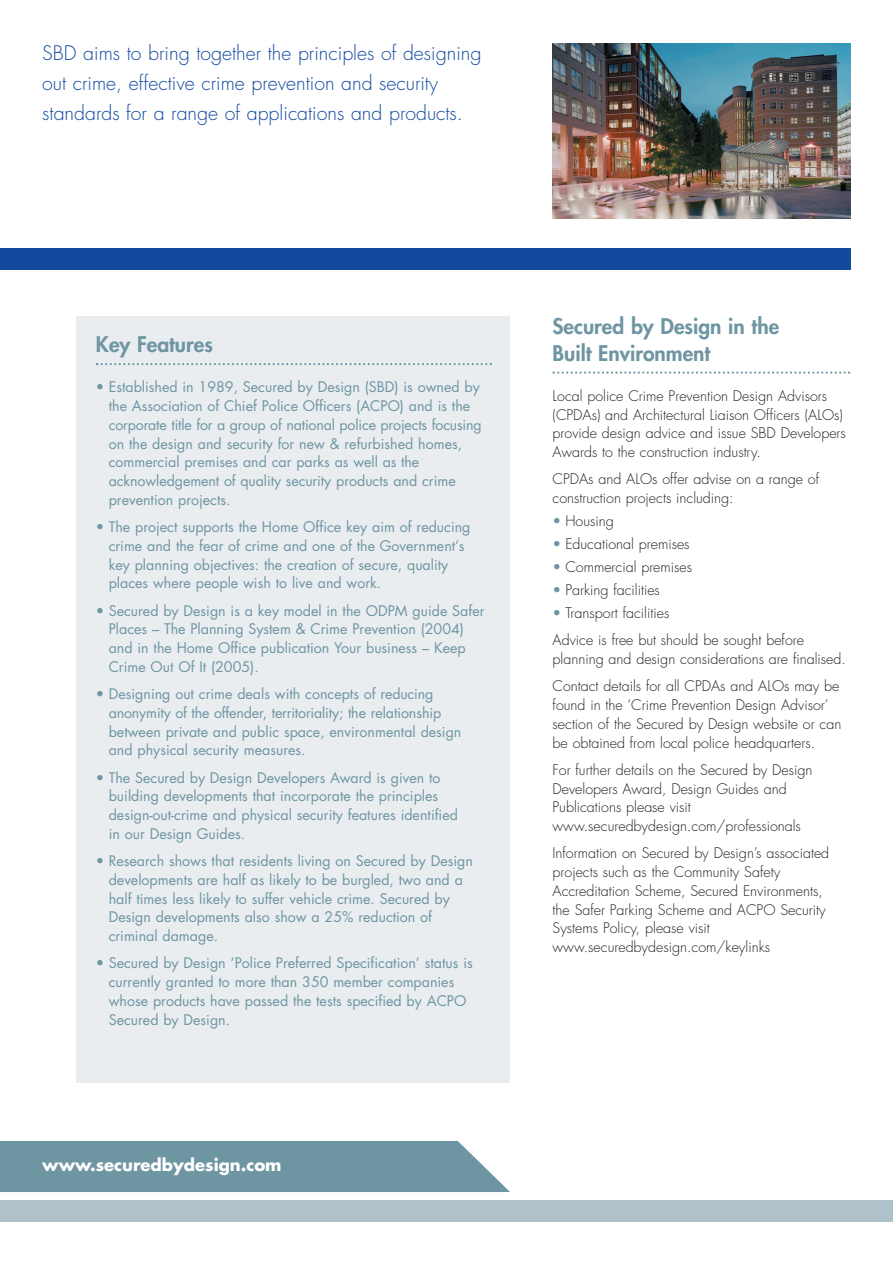
<style>
.page{position:relative;width:893px;height:1263px;background:#fff}
.page>*{position:absolute;margin:0;border:0;box-sizing:border-box;transform-origin:0 0}
.t1{font:800 21px/27px "Futura";color:#6e95a2}
.t2{font:300 19.5px/30px "Futura";color:#13499f}
.t3{font:700 16.5px "Futura";color:#fff}
.t4{font:14.25px/18.8px "Futura";color:#6e95a2}
.t5{font:300 14.25px/18.8px "Futura";color:#231f20}
.s1{color:#6e95a2}
</style>
<div class="page">
<div style="left:0;top:248px;width:850px;height:21px;background:#13499f"></div>
<div style="left:0;top:1141px;width:510px;height:51px;background:#6e95a2"></div>
<svg style="left:553px;top:371px;width:297px;height:3px"></svg>
<div style="left:76px;top:316px;width:434px;height:767px;background:#e9edf0"></div>
<svg style="left:96px;top:363px;width:396px;height:2px"></svg>
<img style="left:553px;top:44px;width:297px;height:174px">
<div style="left:0;top:1200px;width:892px;height:22px;background:#afc1c9"></div>
<h2 class="t2" style="left:42px;top:40px;width:441px">SBD aims to bring together the principles of designing out crime, effective crime prevention and security standards for a range of applications and products.</h2>
<h1 class="t1" style="left:96px;top:333px;width:119px">Key Features</h1>
<p class="t4" style="left:109px;top:379px;width:374px;text-indent:-13px">• Established in 1989, Secured by Design (SBD) is owned by the Association of Chief Police Officers (ACPO) and is the corporate title for a group of national police projects focusing on the design and security for new &amp; refurbished homes, commercial premises and car parks as well as the acknowledgement of quality security products and crime prevention projects.</p>
<p class="t4" style="left:109px;top:519px;width:363px;text-indent:-13px">• The project supports the Home Office key aim of reducing crime and the fear of crime and one of the Government’s key planning objectives: the creation of secure, quality places where people wish to live and work.</p>
<p class="t4" style="left:109px;top:602px;width:377px;text-indent:-13px">• Secured by Design is a key model in the ODPM guide Safer Places – The Planning System &amp; Crime Prevention (2004) and in the Home Office publication Your business – Keep Crime Out Of It (2005).</p>
<p class="t4" style="left:109px;top:686px;width:354px;text-indent:-13px">• Designing out crime deals with concepts of reducing anonymity of the offender, territoriality; the relationship between private and public space, environmental design and physical security measures.</p>
<p class="t4" style="left:109px;top:769px;width:351px;text-indent:-13px">• The Secured by Design Developers Award is given to building developments that incorporate the principles design-out-crime and physical security features identified in our Design Guides.</p>
<p class="t4" style="left:109px;top:853px;width:366px;text-indent:-13px">• Research shows that residents living on Secured by Design developments are half as likely to be burgled, two and a half times less likely to suffer vehicle crime. Secured by Design developments also show a 25% reduction of criminal damage.</p>
<p class="t4" style="left:109px;top:955px;width:366px;text-indent:-13px">• Secured by Design ‘Police Preferred Specification’ status is currently granted to more than 350 member companies whose products have passed the tests specified by ACPO Secured by Design.</p>
<p class="t3" style="left:42px;top:1157px;width:241px">www.securedbydesign.com</p>
<h1 class="t1" style="left:553px;top:314px;width:228px">Secured by Design in the<br>Built Environment</h1>
<p class="t5" style="left:553px;top:387px;width:295px">Local police Crime Prevention Design Advisors (CPDAs) and Architectural Liaison Officers (ALOs) provide design advice and issue SBD Developers Awards to the construction industry.</p>
<p class="t5" style="left:553px;top:471px;width:268px">CPDAs and ALOs offer advise on a range of construction projects including:</p>
<p class="t5" style="left:553px;top:513px;width:63px"><span class="s1">•</span> Housing</p>
<p class="t5" style="left:553px;top:536px;width:139px"><span class="s1">•</span> Educational premises</p>
<p class="t5" style="left:553px;top:559px;width:141px"><span class="s1">•</span> Commercial premises</p>
<p class="t5" style="left:553px;top:582px;width:109px"><span class="s1">•</span> Parking facilities</p>
<p class="t5" style="left:553px;top:600px;width:253px;line-height:27.3px"><span class="s1">•</span> Transport facilities<br>Advice is free but should be sought before</p>
<p class="t5" style="left:553px;top:646px;width:295px;line-height:27.3px">planning and design considerations are finalised.<br>Contact details for all CPDAs and ALOs may be</p>
<p class="t5" style="left:553px;top:697px;width:290px">found in the ‘Crime Prevention Design Advisor’ section of the Secured by Design website or can be obtained from local police headquarters.</p>
<p class="t5" style="left:553px;top:761px;width:261px">For further details on the Secured by Design Developers Award, Design Guides and Publications please visit www.securedbydesign.com/professionals</p>
<p class="t5" style="left:553px;top:845px;width:278px">Information on Secured by Design’s associated projects such as the Community Safety Accreditation Scheme, Secured Environments, the Safer Parking Scheme and ACPO Security Systems Policy, please visit www.securedbydesign.com/keylinks</p>
</div>
